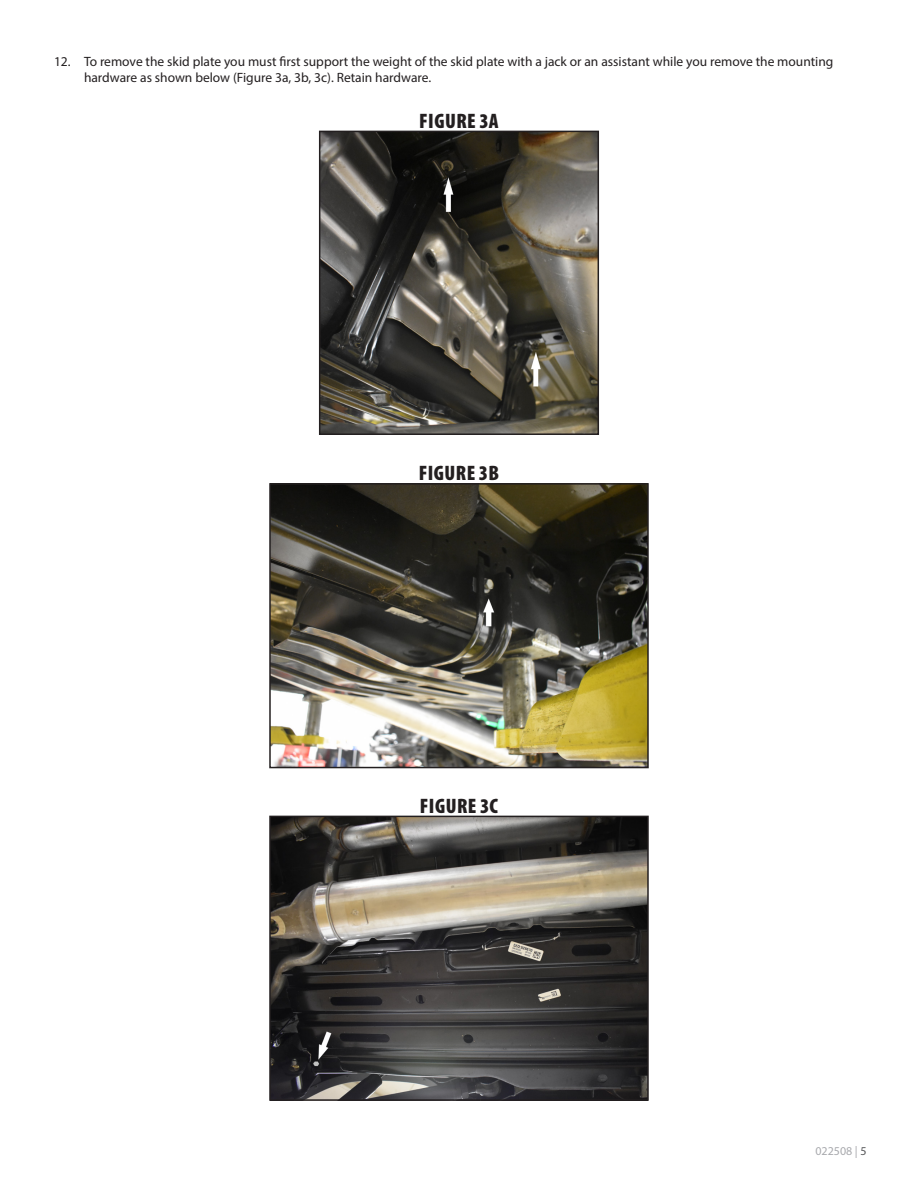
<style>
.page{position:relative;width:918px;height:1188px;background:#fff}
.page>*{position:absolute;margin:0;border:0;box-sizing:border-box;transform-origin:0 0}
.t1{font:900 condensed 21px "Myriad Pro";letter-spacing:.02em;color:#231f20}
.t2{font:13.5px/16.2px "Myriad Pro";color:#231f20}
.t3{font:12px "Myriad Pro";color:#a8a9ad}
.s1{color:#57585a}
</style>
<div class="page">
<img style="left:322px;top:134px;width:274px;height:298px">
<div style="left:319px;top:131px;width:280px;height:304px;border:2px solid #231f20"></div>
<img style="left:272px;top:486px;width:374px;height:279px">
<div style="left:269px;top:483px;width:380px;height:285px;border:2px solid #231f20"></div>
<img style="left:272px;top:819px;width:374px;height:279px">
<div style="left:269px;top:816px;width:380px;height:285px;border:2px solid #231f20"></div>
<p class="t2" style="left:84px;top:53px;width:751px;text-indent:-30px">12. To remove the skid plate you must first support the weight of the skid plate with a jack or an assistant while you remove the mounting hardware as shown below (Figure 3a, 3b, 3c). Retain hardware.</p>
<p class="t1" style="left:419px;top:109px;width:81px">FIGURE 3A</p>
<p class="t1" style="left:419px;top:462px;width:82px">FIGURE 3B</p>
<p class="t1" style="left:420px;top:794px;width:80px">FIGURE 3C</p>
<p class="t3" style="left:815px;top:1143px;width:53px">022508 | <span class="s1">5</span></p>
</div>
